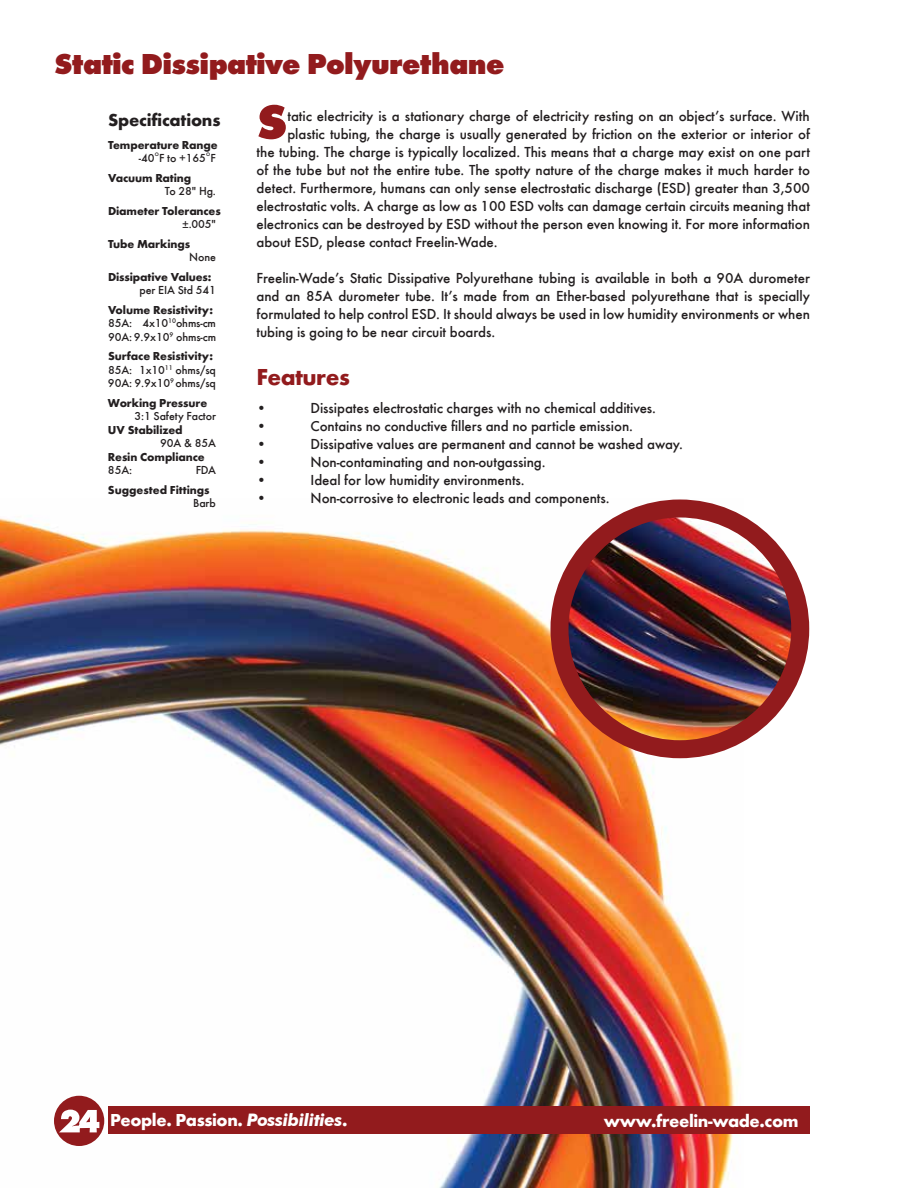
<style>
.page{position:relative;width:918px;height:1188px;background:#fff}
.page>*{position:absolute;margin:0;border:0;box-sizing:border-box;transform-origin:0 0}
.t1{font:700 expanded 50.4px "Futura";color:#921b1d}
.t2{font:700 expanded 30px "Futura";letter-spacing:-.02em;color:#921b1d}
.t3{font:700 24px "Futura";letter-spacing:-.02em;color:#921b1d}
.t4{font:700 18px "Futura";letter-spacing:-.02em;color:#fff}
.t5{font:700 18px "Futura";letter-spacing:-.01em;color:#231f20}
.t6{font:500 15px/18px "Futura";letter-spacing:-.005em;color:#231f20;text-align:justify}
.t7{font:500 12px/13.5px "Futura";letter-spacing:-.01em;color:#231f20}
.t8{font:700 12px/13.5px "Futura";letter-spacing:-.01em;color:#231f20;text-align:right}
.s1{font-weight:500}
.s2{font-family:"News Gothic Std";font-weight:400}
.s3{font-weight:700}
.s4{font-family:"Futura BT";font-style:italic;font-size:17.25px}
</style>
<div class="page">
<img style="left:0;top:499px;width:744px;height:689px">
<div style="left:108px;top:1107px;width:702px;height:27px;background:#921b1d"></div>
<img style="left:564px;top:508px;width:236px;height:241px">
<div style="left:551px;top:500px;width:258px;height:258px;border:18px solid #921b1d;border-radius:50%"></div>
<div style="left:54px;top:1096px;width:50px;height:50px;background:#921b1d;border-radius:50%"></div>
<svg style="left:59px;top:1110px;width:40px;height:22px"></svg>
<h2 class="t2" style="left:54px;top:46px;width:452px">Static Dissipative Polyurethane</h2>
<p class="t5" style="left:108px;top:109px;width:114px">Specifications</p>
<p class="t8" style="left:108px;top:138px;width:111px">Temperature Range <span class="s1">-40</span><span class="s2">°</span><span class="s1">F to +165</span><span class="s2">°</span><span class="s1">F</span></p>
<p class="t8" style="left:108px;top:171px;width:85px">Vacuum Rating</p>
<p class="t7" style="left:165px;top:185px;width:53px">To 28" Hg.</p>
<p class="t8" style="left:108px;top:204px;width:114px">Diameter Tolerances</p>
<p class="t7" style="left:182px;top:218px;width:36px">±.005"</p>
<p class="t8" style="left:108px;top:237px;width:84px">Tube Markings</p>
<p class="t7" style="left:189px;top:251px;width:28px">None</p>
<p class="t8" style="left:108px;top:270px;width:105px">Dissipative Values:</p>
<p class="t7" style="left:139px;top:284px;width:78px">per EIA Std 541</p>
<p class="t7" style="left:108px;top:303px;width:110px"><span class="s3">Volume Resistivity:<br></span>85A: 4x10<sup>10</sup>ohms-cm<br>90A: 9.9x10<sup>9</sup> ohms-cm</p>
<p class="t7" style="left:108px;top:350px;width:109px"><span class="s3">Surface Resistivity:<br></span>85A: 1x10<sup>11</sup> ohms/sq<br>90A: 9.9x10<sup>9</sup> ohms/sq</p>
<p class="t8" style="left:108px;top:396px;width:101px">Working Pressure</p>
<p class="t7" style="left:134px;top:410px;width:83px">3:1 Safety Factor</p>
<p class="t8" style="left:108px;top:423px;width:76px">UV Stabilized</p>
<p class="t7" style="left:160px;top:437px;width:57px">90A &amp; 85A</p>
<p class="t8" style="left:108px;top:450px;width:98px">Resin Compliance</p>
<p class="t7" style="left:108px;top:464px;width:26px">85A:</p>
<p class="t7" style="left:196px;top:464px;width:22px">FDA</p>
<p class="t8" style="left:108px;top:483px;width:103px">Suggested Fittings</p>
<p class="t7" style="left:193px;top:497px;width:24px">Barb</p>
<h1 class="t1" style="left:256px;top:92px;width:33px">S</h1>
<p class="t6" style="left:287px;top:107px;width:524px">tatic electricity is a stationary charge of electricity resting on an object’s surface. With</p>
<p class="t6" style="left:287px;top:125px;width:524px">plastic tubing, the charge is usually generated by friction on the exterior or interior of</p>
<p class="t6" style="left:256px;top:143px;width:555px">the tubing. The charge is typically localized. This means that a charge may exist on one part</p>
<p class="t6" style="left:256px;top:161px;width:555px">of the tube but not the entire tube. The spotty nature of the charge makes it much harder to</p>
<p class="t6" style="left:256px;top:179px;width:555px">detect. Furthermore, humans can only sense electrostatic discharge (ESD) greater than 3,500</p>
<p class="t6" style="left:256px;top:197px;width:555px">electrostatic volts. A charge as low as 100 ESD volts can damage certain circuits meaning that</p>
<p class="t6" style="left:256px;top:215px;width:555px">electronics can be destroyed by ESD without the person even knowing it. For more information</p>
<p class="t6" style="left:256px;top:233px;width:243px">about ESD, please contact Freelin-Wade.</p>
<p class="t6" style="left:256px;top:269px;width:555px">Freelin-Wade’s Static Dissipative Polyurethane tubing is available in both a 90A durometer and an 85A durometer tube. It’s made from an Ether-based polyurethane that is specially formulated to help control ESD. It should always be used in low humidity environments or when tubing is going to be near circuit boards.</p>
<h3 class="t3" style="left:256px;top:362px;width:95px">Features</h3>
<p class="t6" style="left:256px;top:399px;width:12px">•</p>
<p class="t6" style="left:310px;top:399px;width:347px">Dissipates electrostatic charges with no chemical additives.</p>
<p class="t6" style="left:256px;top:417px;width:12px">•</p>
<p class="t6" style="left:310px;top:417px;width:324px">Contains no conductive fillers and no particle emission.</p>
<p class="t6" style="left:256px;top:435px;width:12px">•</p>
<p class="t6" style="left:310px;top:435px;width:374px">Dissipative values are permanent and cannot be washed away.</p>
<p class="t6" style="left:256px;top:453px;width:12px">•</p>
<p class="t6" style="left:310px;top:453px;width:237px">Non-contaminating and non-outgassing.</p>
<p class="t6" style="left:256px;top:471px;width:12px">•</p>
<p class="t6" style="left:310px;top:471px;width:216px">Ideal for low humidity environments.</p>
<p class="t6" style="left:256px;top:489px;width:12px">•</p>
<p class="t6" style="left:310px;top:489px;width:301px">Non-corrosive to electronic leads and components.</p>
<p class="t4" style="left:110px;top:1109px;width:239px">People. Passion. <span class="s4">Possibilities</span>.</p>
<p class="t4" style="left:604px;top:1109px;width:196px">www.freelin-wade.com</p>
</div>
